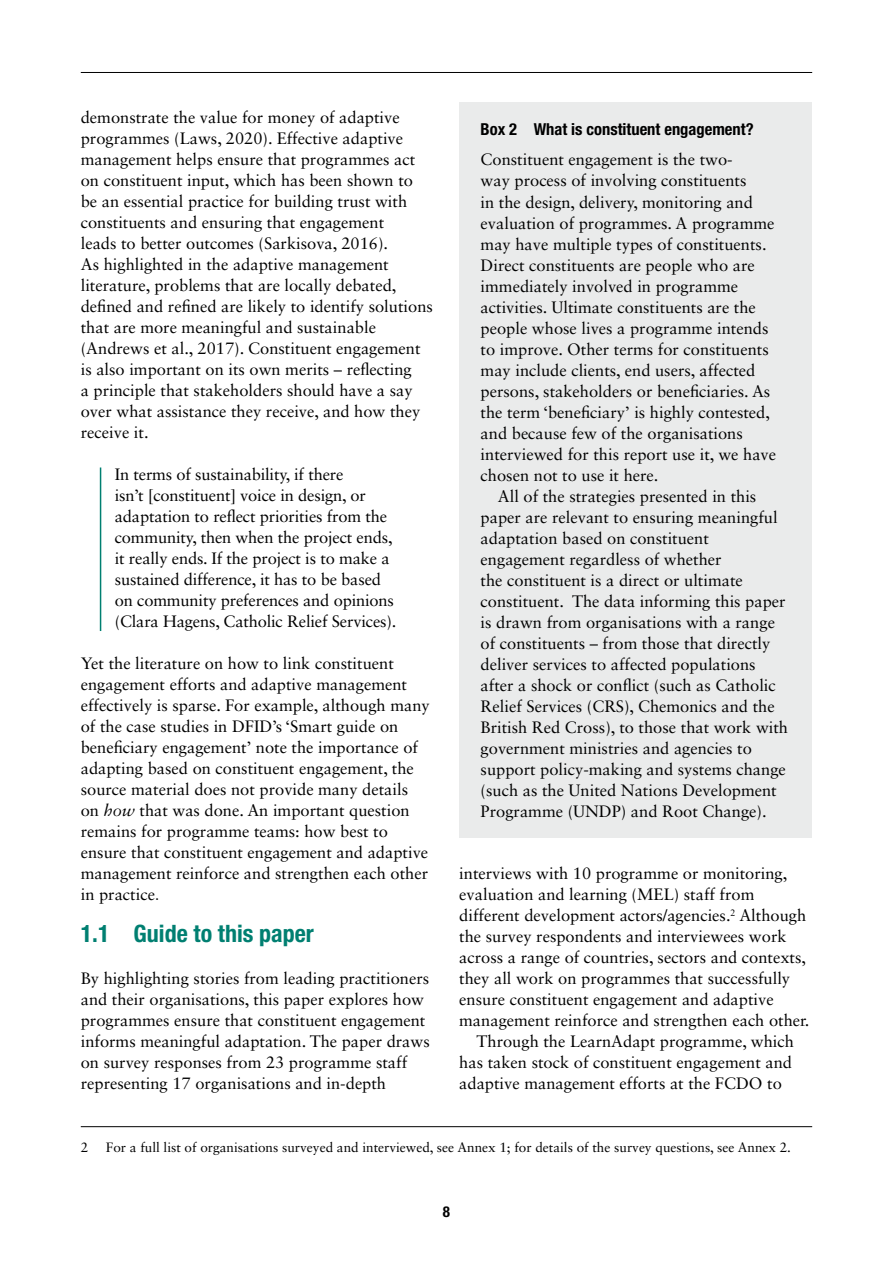
<style>
.page{position:relative;width:893px;height:1263px;background:#fff}
.page>*{position:absolute;margin:0;border:0;box-sizing:border-box;transform-origin:0 0}
.t1{font:700 condensed 24px "Helvetica Neue LT Std";color:#007f71}
.t2{font:16.5px/21px "Sabon LT Std";color:#000}
.t3{font:700 condensed 16.5px "Helvetica Neue LT Std";color:#000}
.t4{font:700 condensed 15px "Helvetica Neue LT Std";color:#000}
.t5{font:13.5px "Sabon LT Std";color:#000}
.s1{font-style:italic}
.s2{font-family:"Times New Roman"}
</style>
<div class="page">
<hr style="left:81px;top:72px;width:731px;height:1px;background:#000">
<hr style="left:100px;top:467px;width:1px;height:164px;background:#007f71">
<hr style="left:81px;top:1126px;width:731px;height:1px;background:#000">
<div style="left:459px;top:102px;width:353px;height:736px;background:#eaebeb"></div>
<p class="t2" style="left:81px;top:107px;width:354px">demonstrate the value for money of adaptive programmes (Laws, 2020). Effective adaptive management helps ensure that programmes act on constituent input, which has been shown to be an essential practice for building trust with constituents and ensuring that engagement<br>leads to better outcomes (Sarkisova, 2016).<br>As highlighted in the adaptive management literature, problems that are locally debated, defined and refined are likely to identify solutions that are more meaningful and sustainable (Andrews et al., 2017). Constituent engagement is also important on its own merits – reflecting<br>a principle that stakeholders should have a say over what assistance they receive, and how they receive it.</p>
<p class="t2" style="left:115px;top:464px;width:283px">In terms of sustainability, if there<br>isn’t [constituent] voice in design, or adaptation to reflect priorities from the community, then when the project ends, it really ends. If the project is to make a sustained difference, it has to be based on community preferences and opinions (Clara Hagens, Catholic Relief Services).</p>
<p class="t2" style="left:81px;top:653px;width:350px">Yet the literature on how to link constituent engagement efforts and adaptive management effectively is sparse. For example, although many of the case studies in DFID’s ‘Smart guide on beneficiary engagement’ note the importance of adapting based on constituent engagement, the source material does not provide many details on <span class="s1">how</span> that was done. An important question remains for programme teams: how best to ensure that constituent engagement and adaptive management reinforce and strengthen each other in practice<span class="s2">.</span></p>
<h1 class="t1" style="left:81px;top:919px;width:235px">1.1 Guide to this paper</h1>
<p class="t2" style="left:81px;top:968px;width:350px">By highlighting stories from leading practitioners and their organisations, this paper explores how programmes ensure that constituent engagement informs meaningful adaptation. The paper draws on survey responses from 23 programme staff representing 17 organisations and in-depth</p>
<p class="t3" style="left:481px;top:119px;width:274px">Box 2 What is constituent engagement?</p>
<p class="t2" style="left:481px;top:149px;width:297px">Constituent engagement is the two-<br>way process of involving constituents<br>in the design, delivery, monitoring and evaluation of programmes. A programme may have multiple types of constituents.<br>Direct constituents are people who are immediately involved in programme activities. Ultimate constituents are the people whose lives a programme intends to improve. Other terms for constituents may include clients, end users, affected persons, stakeholders or beneficiaries. As the term ‘beneficiary’ is highly contested, and because few of the organisations interviewed for this report use it, we have chosen not to use it here.</p>
<p class="t2" style="left:481px;top:485px;width:309px;text-indent:17px">All of the strategies presented in this paper are relevant to ensuring meaningful adaptation based on constituent engagement regardless of whether<br>the constituent is a direct or ultimate constituent. The data informing this paper is drawn from organisations with a range of constituents – from those that directly deliver services to affected populations after a shock or conflict (such as Catholic Relief Services (CRS), Chemonics and the British Red Cross), to those that work with government ministries and agencies to support policy-making and systems change (such as the United Nations Development Programme (UNDP) and Root Change).</p>
<p class="t2" style="left:459px;top:863px;width:330px">interviews with 10 programme or monitoring,</p>
<p class="t2" style="left:459px;top:884px;width:297px">evaluation and learning (MEL) staff from</p>
<p class="t2" style="left:459px;top:905px;width:349px">different development actors/agencies.<sup>2</sup> Although</p>
<p class="t2" style="left:459px;top:926px;width:329px">the survey respondents and interviewees work</p>
<p class="t2" style="left:459px;top:947px;width:348px">across a range of countries, sectors and contexts,</p>
<p class="t2" style="left:459px;top:968px;width:332px">they all work on programmes that successfully</p>
<p class="t2" style="left:459px;top:989px;width:316px">ensure constituent engagement and adaptive</p>
<p class="t2" style="left:459px;top:1010px;width:352px">management reinforce and strengthen each other.</p>
<p class="t2" style="left:476px;top:1031px;width:319px">Through the LearnAdapt programme, which</p>
<p class="t2" style="left:459px;top:1052px;width:334px">has taken stock of constituent engagement and</p>
<p class="t2" style="left:459px;top:1073px;width:324px">adaptive management efforts at the FCDO to</p>
<p class="t5" style="left:81px;top:1139px;width:9px">2</p>
<p class="t5" style="left:106px;top:1139px;width:687px">For a full list of organisations surveyed and interviewed, see Annex 1; for details of the survey questions, see Annex 2.</p>
<p class="t4" style="left:443px;top:1203px;width:9px">8</p>
</div>
